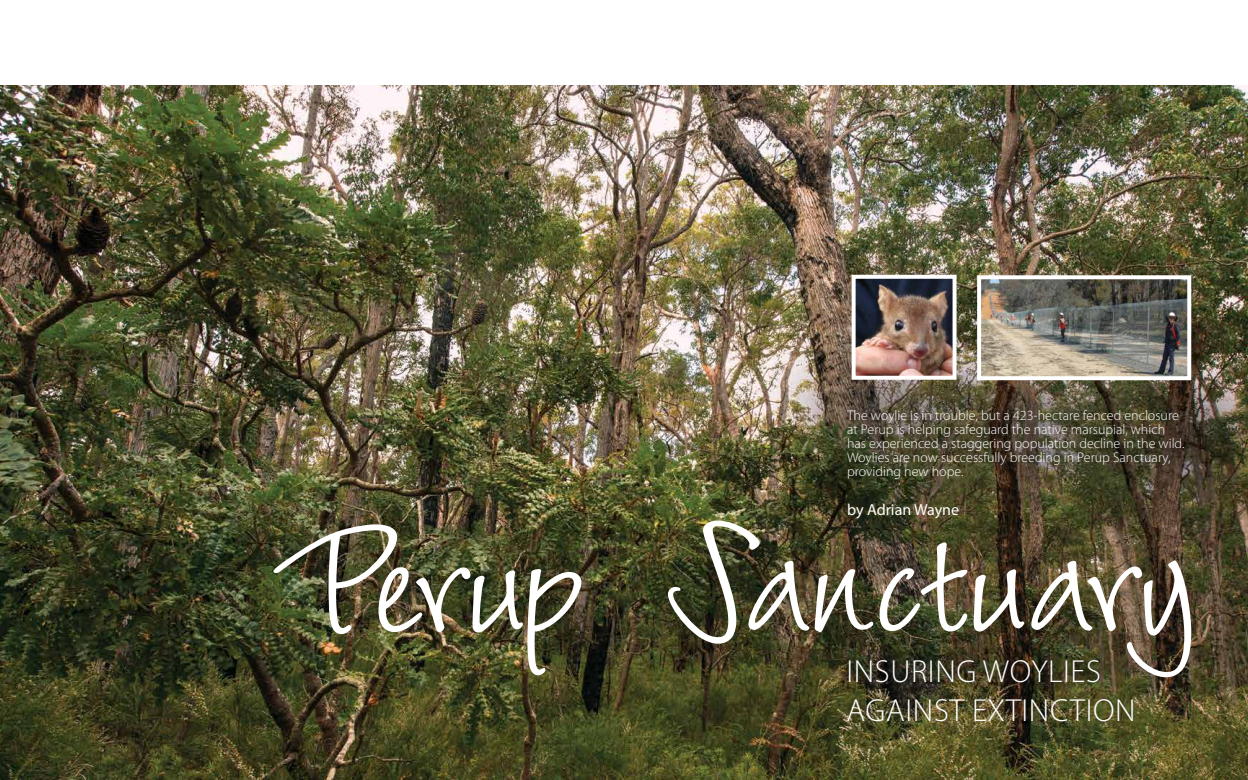
<style>
.page{position:relative;width:1248px;height:780px;background:#fff}
.page>*{position:absolute;margin:0;border:0;box-sizing:border-box;transform-origin:0 0}
.t1{font:300 32px/38.4px "Myriad Pro";letter-spacing:.02em;color:#fff}
.t2{font:16px "Myriad Pro";color:#fff}
.t3{font:300 14px/14px "Myriad Pro";color:#fff}
</style>
<div class="page">
<img style="left:0;top:85px;width:1247px;height:695px">
<img style="left:982px;top:280px;width:204px;height:95px">
<div style="left:977px;top:275px;width:214px;height:105px;border:4px solid #fff"></div>
<img style="left:273px;top:524px;width:308px;height:151px">
<img style="left:667px;top:520px;width:206px;height:123px">
<img style="left:879px;top:542px;width:88px;height:89px">
<svg style="left:973px;top:569px;width:51px;height:62px"></svg>
<svg style="left:1031px;top:560px;width:160px;height:117px"></svg>
<img style="left:856px;top:280px;width:95px;height:94px">
<div style="left:851px;top:275px;width:105px;height:104px;border:4px solid #fff"></div>
<p class="t3" style="left:847px;top:408px;width:339px">The woylie is in trouble, but a 423-hectare fenced enclosure at Perup is helping safeguard the native marsupial, which has experienced a staggering population decline in the wild.<br>Woylies are now successfully breeding in Perup Sanctuary, providing new hope.</p>
<p class="t2" style="left:847px;top:500px;width:114px">by Adrian Wayne</p>
<h1 class="t1" style="left:846px;top:652px;width:290px">INSURING WOYLIES<br>AGAINST EXTINCTION</h1>
</div>
